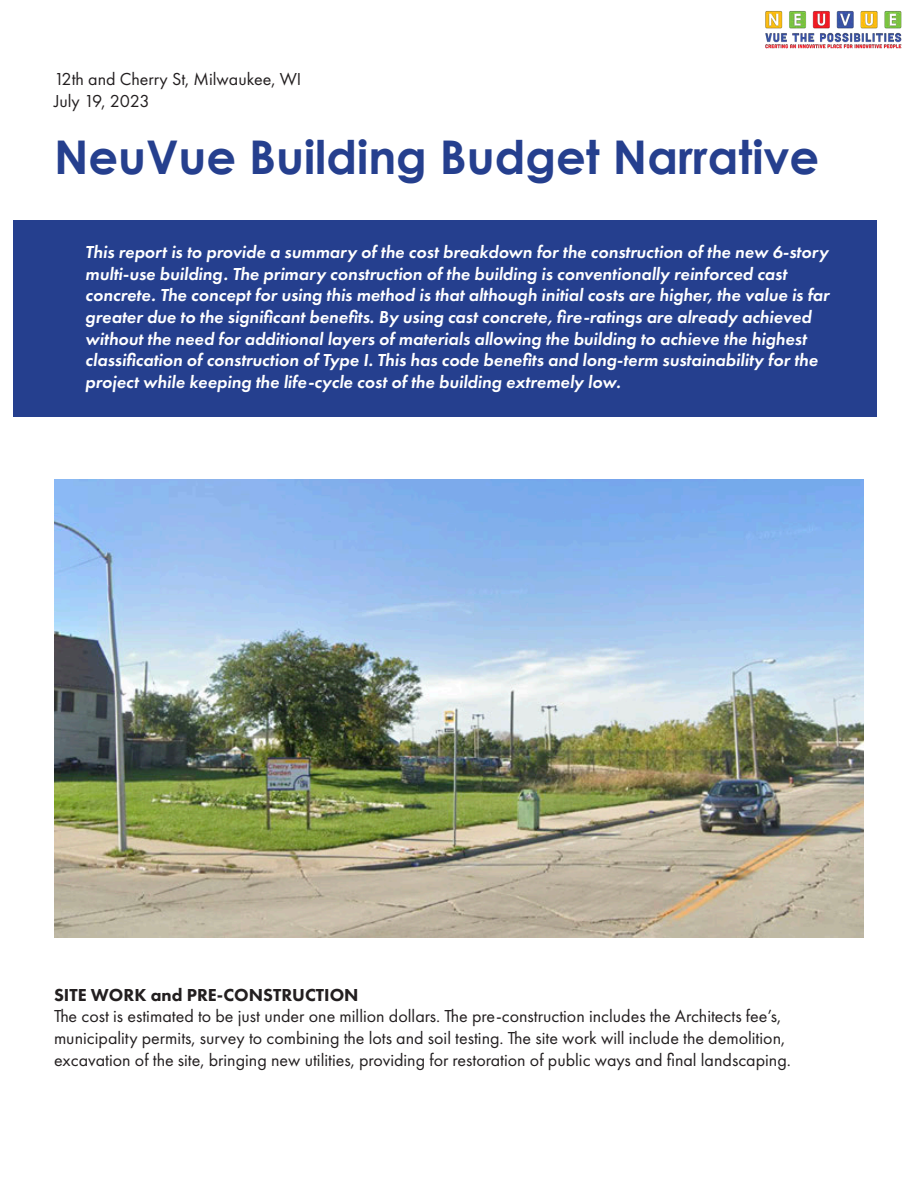
<style>
.page{position:relative;width:918px;height:1188px;background:#fff}
.page>*{position:absolute;margin:0;border:0;box-sizing:border-box;transform-origin:0 0}
.t1{font:700 46.5px "Century Gothic";color:#253f8e}
.t2{font:italic 600 18px/21.6px "Futura PT";color:#fff}
.t3{font:18px/21.6px "Futura PT";color:#231f20}
.t4{font:800 18px "Futura PT";color:#231f20}
</style>
<div class="page">
<img style="left:765px;top:11px;width:137px;height:38px">
<img style="left:54px;top:480px;width:810px;height:457px">
<div style="left:14px;top:220px;width:864px;height:197px;background:#253f8e"></div>
<p class="t3" style="left:54px;top:68px;width:249px">12th and Cherry St, Milwaukee, WI</p>
<p class="t3" style="left:54px;top:90px;width:97px">July 19, 2023</p>
<p class="t1" style="left:54px;top:128px;width:767px">NeuVue Building Budget Narrative</p>
<p class="t2" style="left:85px;top:241px;width:746px">This report is to provide a summary of the cost breakdown for the construction of the new 6-story multi-use building. The primary construction of the building is conventionally reinforced cast concrete. The concept for using this method is that although initial costs are higher, the value is far greater due to the significant benefits. By using cast concrete, fire-ratings are already achieved without the need for additional layers of materials allowing the building to achieve the highest classification of construction of Type I. This has code benefits and long-term sustainability for the project while keeping the life-cycle cost of the building extremely low.</p>
<p class="t4" style="left:54px;top:984px;width:306px">SITE WORK and PRE-CONSTRUCTION</p>
<p class="t3" style="left:54px;top:1006px;width:738px">The cost is estimated to be just under one million dollars. The pre-construction includes the Architects fee’s, municipality permits, survey to combining the lots and soil testing. The site work will include the demolition, excavation of the site, bringing new utilities, providing for restoration of public ways and final landscaping.</p>
</div>
